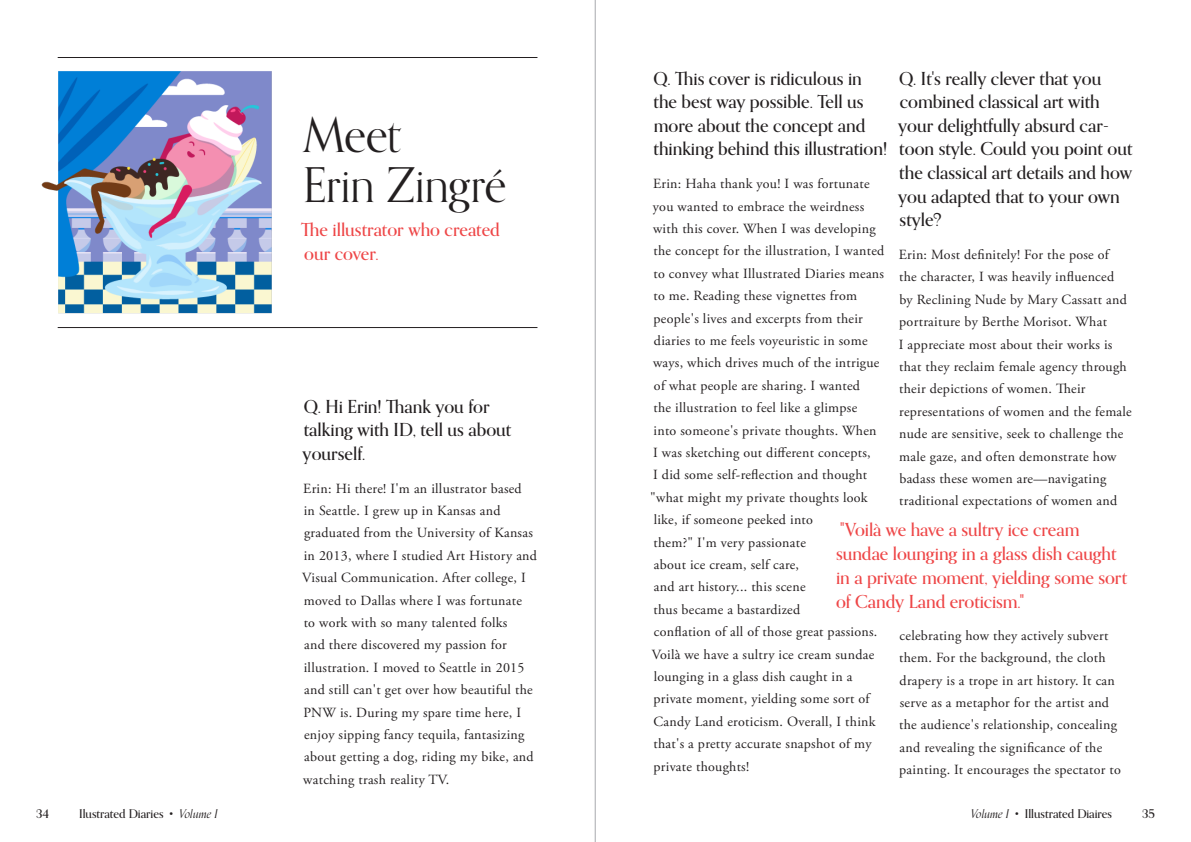
<style>
.page{position:relative;width:1191px;height:842px;background:#fff}
.page>*{position:absolute;margin:0;border:0;box-sizing:border-box;transform-origin:0 0}
.Title{font:48px "Orpheus Pro";letter-spacing:-.01em;color:#231f20}
.Author_Red{font:500 18px/23.6px "Orpheus Pro";color:#231f20}
.pullquote{font:500 18px/24px "Orpheus Pro";letter-spacing:-.005em;color:#ee4647}
.Author_Red-2{font:500 18px "Orpheus Pro";color:#ee4647}
.Body_Paragraph{font:14px/22.4px "Adobe Garamond Pro";letter-spacing:.02em;color:#231f20}
.t1{font:500 12px "Orpheus Pro";color:#231f20}
.s1{font-weight:400;font-style:italic}
</style>
<div class="page">
<hr style="left:594px;top:0;width:2px;height:842px;background:#a8a9ad">
<img style="left:41px;top:57px;width:231px;height:271px">
<hr style="left:58px;top:57px;width:479px;height:1px;background:#231f20">
<hr style="left:58px;top:327px;width:479px;height:1px;background:#231f20">
<p class="Title" style="left:303px;top:105px;width:99px">Meet</p>
<p class="Title" style="left:303px;top:155px;width:206px">Erin Zingré</p>
<p class="Author_Red-2" style="left:301px;top:219px;width:200px">The illustrator who created</p>
<p class="Author_Red-2" style="left:304px;top:242px;width:76px">our cover.</p>
<p class="Author_Red" style="left:303px;top:394px;width:210px">Q. Hi Erin! Thank you for talking with ID, tell us about yourself.</p>
<p class="Body_Paragraph" style="left:302px;top:477px;width:236px">Erin: Hi there! I'm an illustrator based<br>in Seattle. I grew up in Kansas and graduated from the University of Kansas in 2013, where I studied Art History and Visual Communication. After college, I moved to Dallas where I was fortunate<br>to work with so many talented folks<br>and there discovered my passion for illustration. I moved to Seattle in 2015 and still can't get over how beautiful the PNW is. During my spare time here, I enjoy sipping fancy tequila, fantasizing about getting a dog, riding my bike, and watching trash reality TV.</p>
<p class="Author_Red" style="left:653px;top:66px;width:235px">Q. This cover is ridiculous in the best way possible. Tell us more about the concept and thinking behind this illustration!</p>
<p class="Body_Paragraph" style="left:650px;top:173px;width:235px">Erin: Haha thank you! I was fortunate you wanted to embrace the weirdness with this cover. When I was developing the concept for the illustration, I wanted to convey what Illustrated Diaries means to me. Reading these vignettes from people's lives and excerpts from their diaries to me feels voyeuristic in some ways, which drives much of the intrigue of what people are sharing. I wanted<br>the illustration to feel like a glimpse<br>into someone's private thoughts. When<br>I was sketching out different concepts,<br>I did some self-reflection and thought "what might my private thoughts look like, if someone peeked into<br>them?" I'm very passionate<br>about ice cream, self care,<br>and art history... this scene<br>thus became a bastardized<br>conflation of all of those great passions.<br>Voilà we have a sultry ice cream sundae lounging in a glass dish caught in a private moment, yielding some sort of Candy Land eroticism. Overall, I think that's a pretty accurate snapshot of my private thoughts!</p>
<p class="Author_Red" style="left:898px;top:66px;width:236px">Q. It's really clever that you combined classical art with your delightfully absurd car&shy;toon style. Could you point out the classical art details and how you adapted that to your own style?</p>
<p class="Body_Paragraph" style="left:898px;top:244px;width:234px">Erin: Most definitely! For the pose of<br>the character, I was heavily influenced<br>by Reclining Nude by Mary Cassatt and portraiture by Berthe Morisot. What<br>I appreciate most about their works is that they reclaim female agency through their depictions of women. Their representations of women and the female nude are sensitive, seek to challenge the male gaze, and often demonstrate how badass these women are—navigating traditional expectations of women and</p>
<p class="pullquote" style="left:840px;top:518px;width:241px">"Voilà we have a sultry ice cream</p>
<p class="pullquote" style="left:836px;top:542px;width:293px">sundae lounging in a glass dish caught in a private moment, yielding some sort of Candy Land eroticism."</p>
<p class="Body_Paragraph" style="left:899px;top:625px;width:223px">celebrating how they actively subvert them. For the background, the cloth drapery is a trope in art history. It can serve as a metaphor for the artist and the audience's relationship, concealing and revealing the significance of the painting. It encourages the spectator to</p>
<p class="t1" style="left:36px;top:806px;width:15px">34</p>
<p class="t1" style="left:79px;top:806px;width:140px">Ilustrated Diaries • <span class="s1">Volume I</span></p>
<p class="t1" style="left:970px;top:806px;width:143px"><span class="s1">Volume I</span> • Illustrated Diaires</p>
<p class="t1" style="left:1142px;top:806px;width:14px">35</p>
</div>
